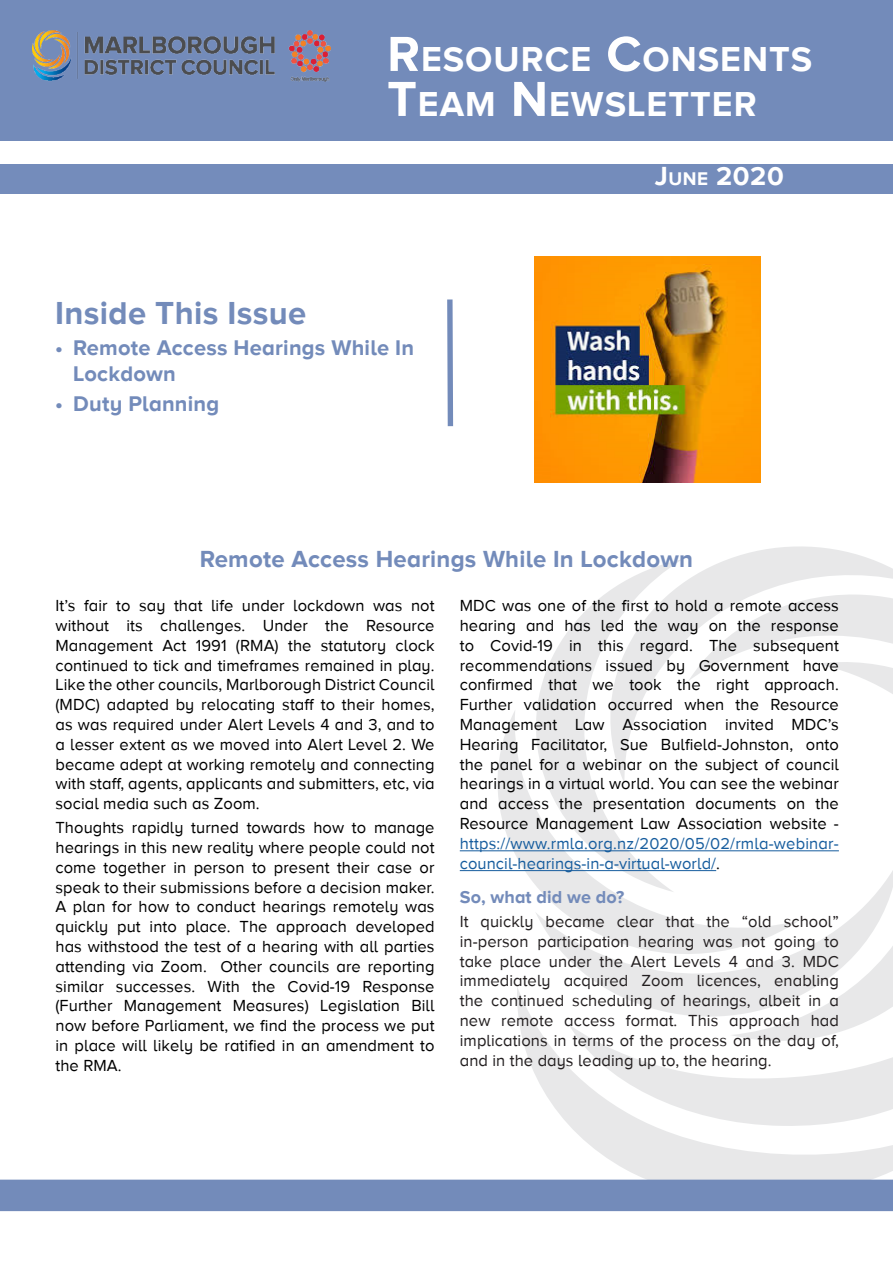
<style>
.page{position:relative;width:893px;height:1263px;background:#fff}
.page>*{position:absolute;margin:0;border:0;box-sizing:border-box;transform-origin:0 0}
.H1_Title{font:700 35.7px/45px "Proxima Nova A";letter-spacing:.03em;color:#fff}
.t1{font:700 32.85px "Proxima Nova A";letter-spacing:.01em;color:#738bba}
.t2{font:700 27px "Proxima Nova A";color:#fff}
.Heading_3_blue{font:700 24px "Proxima Nova A";letter-spacing:.01em;color:#738bba}
.t3{font:700 21.9px/26.2px "Proxima Nova A";letter-spacing:.01em;color:#738bba}
.Heading_3_1{font:700 18px "Proxima Nova A";letter-spacing:.005em;color:#738bba}
.Heading_3_blue-2{font:16.5px/19.8px "Proxima Nova A";letter-spacing:.005em;color:#000;text-align:justify}
.t4{font:16.5px/19.8px "Proxima Nova A";letter-spacing:.005em;color:#231f20;text-align:justify}
.s1{font-size:51px}
.s2{font-size:18.9px}
.s3{color:#175d9e}
</style>
<div class="page">
<svg style="left:496px;top:546px;width:397px;height:353px"></svg>
<svg style="left:517px;top:899px;width:376px;height:280px"></svg>
<div style="left:0;top:0;width:893px;height:140px;background:#738bba"></div>
<div style="left:0;top:164px;width:893px;height:30px;background:#748cbb"></div>
<img style="left:33px;top:31px;width:297px;height:51px">
<div style="left:0;top:1179px;width:893px;height:32px;background:#738bba"></div>
<hr style="left:460px;top:850px;width:379px;height:1px;background:#175d9e">
<hr style="left:460px;top:870px;width:256px;height:1px;background:#175d9e">
<img style="left:534px;top:256px;width:226px;height:226px">
<svg style="left:447px;top:299px;width:6px;height:127px"></svg>
<p class="H1_Title" style="left:387px;top:36px;width:427px"><span class="s1">R</span>ESOURCE <span class="s1">C</span>ONSENTS<br><span class="s1">T</span>EAM <span class="s1">N</span> EWSLETTER</p>
<h2 class="t1" style="left:55px;top:294px;width:252px">Inside This Issue</h2>
<p class="t3" style="left:73px;top:334px;width:342px;text-indent:-18px">• Remote Access Hearings While In<br>Lockdown</p>
<p class="t3" style="left:55px;top:390px;width:166px">• Duty Planning</p>
<h2 class="t2" style="left:655px;top:161px;width:130px">J<span class="s2">UNE</span> 2020</h2>
<p class="Heading_3_blue" style="left:200px;top:545px;width:495px">Remote Access Hearings While In Lockdown</p>
<p class="Heading_3_blue-2" style="left:460px;top:595px;width:381px">MDC was one of the first to hold a remote access hearing and has led the way on the response to Covid-19 in this regard. The subsequent recommendations issued by Government have confirmed that we took the right approach.<br>Further validation occurred when the Resource Management Law Association invited MDC’s Hearing Facilitator, Sue Bulfield-Johnston, onto the panel for a webinar on the subject of council hearings in a virtual world. You can see the webinar and access the presentation documents on the Resource Management Law Association website - <span class="s3">https://www.rmla.org.nz/2020/05/02/rmla-webinar&shy;council-hearings-in-a-virtual-world/</span>.</p>
<p class="Heading_3_1" style="left:460px;top:887px;width:166px">So, what did we do?</p>
<p class="t4" style="left:460px;top:911px;width:381px">It quickly became clear that the “old school” in-person participation hearing was not going to take place under the Alert Levels 4 and 3. MDC immediately acquired Zoom licences, enabling the continued scheduling of hearings, albeit in a new remote access format. This approach had implications in terms of the process on the day of, and in the days leading up to, the hearing.</p>
<p class="Heading_3_blue-2" style="left:55px;top:595px;width:381px">It’s fair to say that life under lockdown was not without its challenges. Under the Resource Management Act 1991 (RMA) the statutory clock continued to tick and timeframes remained in play.<br>Like the other councils, Marlborough District Council (MDC) adapted by relocating staff to their homes, as was required under Alert Levels 4 and 3, and to a lesser extent as we moved into Alert Level 2. We became adept at working remotely and connecting with staff, agents, applicants and submitters, etc, via social media such as Zoom.</p>
<p class="Heading_3_blue-2" style="left:55px;top:818px;width:381px">Thoughts rapidly turned towards how to manage hearings in this new reality where people could not come together in person to present their case or speak to their submissions before a decision maker.<br>A plan for how to conduct hearings remotely was quickly put into place. The approach developed has withstood the test of a hearing with all parties attending via Zoom. Other councils are reporting similar successes. With the Covid-19 Response (Further Management Measures) Legislation Bill now before Parliament, we find the process we put in place will likely be ratified in an amendment to the RMA.</p>
</div>
